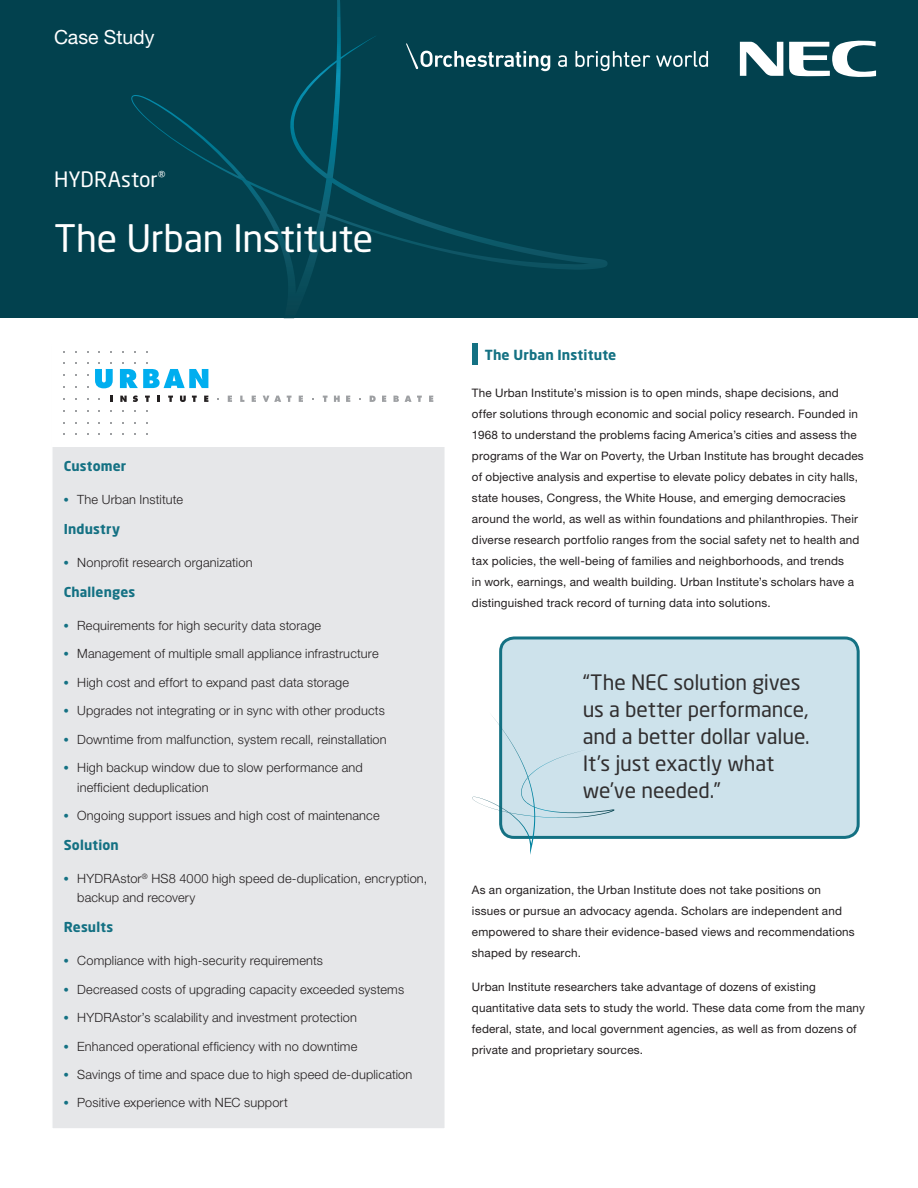
<style>
.page{position:relative;width:918px;height:1188px;background:#fff}
.page>*{position:absolute;margin:0;border:0;box-sizing:border-box;transform-origin:0 0}
.Doc_Title{font:37.5px "Neo Sans Pro";letter-spacing:-.005em;color:#fff}
.Body_Text{font:21px/27px "Neo Sans Pro";letter-spacing:-.005em;color:#312f30}
.Doc_Subtitle{font:21px "Neo Sans Pro";letter-spacing:.005em;color:#fff}
.t1{font:19.5px "Helvetica Neue LT Std";color:#fff}
.Heading_2{font:700 13.8px "Neo Sans Pro";letter-spacing:.01em;color:#147183}
.Body_Text-2{font:700 13.5px "Neo Sans Pro";letter-spacing:.015em;color:#147183}
.t2{font:300 12.75px/19.5px "Helvetica Neue LT Std";letter-spacing:.01em;color:#231f20}
.Body_Text-3{font:11.7px/21px "Helvetica Neue LT Std";letter-spacing:.015em;color:#231f20}
.s1{font-family:"Neo Sans Pro";font-weight:700;font-size:11.7px;color:#147183}
</style>
<div class="page">
<div style="left:0;top:0;width:918px;height:318px;background:#02414e"></div>
<svg style="left:131px;top:0;width:476px;height:290px"></svg>
<svg style="left:740px;top:42px;width:43px;height:34px"></svg>
<svg style="left:789px;top:40px;width:87px;height:37px"></svg>
<svg style="left:558px;top:55px;width:9px;height:12px"></svg>
<svg style="left:575px;top:51px;width:75px;height:20px"></svg>
<svg style="left:656px;top:51px;width:52px;height:16px"></svg>
<svg style="left:406px;top:43px;width:144px;height:28px"></svg>
<div style="left:51px;top:344px;width:395px;height:786px;background:#e6e7e9;border:2px solid #fff"></div>
<div style="left:472px;top:344px;width:5px;height:21px;background:#147183"></div>
<div style="left:501px;top:638px;width:357px;height:199px;background:#cde2eb;border-radius:14px"></div>
<div style="left:499px;top:636px;width:361px;height:203px;border:3px solid #147183;border-radius:14px"></div>
<svg style="left:472px;top:712px;width:142px;height:143px"></svg>
<div style="left:52px;top:340px;width:393px;height:106px;background:#fff"></div>
<svg style="left:110px;top:396px;width:3px;height:6px"></svg>
<svg style="left:120px;top:396px;width:7px;height:6px"></svg>
<svg style="left:133px;top:396px;width:5px;height:6px"></svg>
<svg style="left:145px;top:396px;width:5px;height:6px"></svg>
<svg style="left:158px;top:396px;width:2px;height:6px"></svg>
<svg style="left:168px;top:396px;width:5px;height:6px"></svg>
<svg style="left:180px;top:396px;width:6px;height:6px"></svg>
<svg style="left:192px;top:396px;width:5px;height:6px"></svg>
<svg style="left:204px;top:396px;width:4px;height:6px"></svg>
<svg style="left:120px;top:362px;width:88px;height:26px"></svg>
<svg style="left:95px;top:362px;width:18px;height:26px"></svg>
<svg style="left:228px;top:396px;width:4px;height:6px"></svg>
<svg style="left:240px;top:396px;width:4px;height:6px"></svg>
<svg style="left:252px;top:396px;width:4px;height:6px"></svg>
<svg style="left:299px;top:396px;width:4px;height:6px"></svg>
<svg style="left:263px;top:396px;width:18px;height:6px"></svg>
<svg style="left:287px;top:396px;width:5px;height:6px"></svg>
<svg style="left:370px;top:396px;width:6px;height:6px"></svg>
<svg style="left:382px;top:396px;width:4px;height:6px"></svg>
<svg style="left:429px;top:396px;width:4px;height:6px"></svg>
<svg style="left:394px;top:396px;width:5px;height:6px"></svg>
<svg style="left:405px;top:396px;width:17px;height:6px"></svg>
<svg style="left:323px;top:396px;width:5px;height:6px"></svg>
<svg style="left:334px;top:396px;width:6px;height:6px"></svg>
<svg style="left:346px;top:396px;width:4px;height:6px"></svg>
<p class="t1" style="left:54px;top:25px;width:102px">Case Study</p>
<p class="Doc_Subtitle" style="left:54px;top:166px;width:113px">HYDRAstor<sup>®</sup></p>
<p class="Doc_Title" style="left:54px;top:215px;width:321px">The Urban Institute</p>
<p class="Body_Text-2" style="left:64px;top:458px;width:64px">Customer</p>
<p class="t2" style="left:64px;top:490px;width:121px"><span class="s1">•</span> The Urban Institute</p>
<p class="Body_Text-2" style="left:64px;top:520px;width:58px">Industry</p>
<p class="t2" style="left:64px;top:553px;width:190px"><span class="s1">•</span> Nonprofit research organization</p>
<p class="Body_Text-2" style="left:64px;top:583px;width:73px">Challenges</p>
<p class="t2" style="left:64px;top:615px;width:259px"><span class="s1">•</span> Requirements for high security data storage</p>
<p class="t2" style="left:64px;top:644px;width:316px"><span class="s1">•</span> Management of multiple small appliance infrastructure</p>
<p class="t2" style="left:64px;top:672px;width:287px"><span class="s1">•</span> High cost and effort to expand past data storage</p>
<p class="t2" style="left:64px;top:701px;width:323px"><span class="s1">•</span> Upgrades not integrating or in sync with other products</p>
<p class="t2" style="left:64px;top:729px;width:324px"><span class="s1">•</span> Downtime from malfunction, system recall, reinstallation</p>
<p class="t2" style="left:77px;top:758px;width:287px;text-indent:-14px"><span class="s1">•</span> High backup window due to slow performance and inefficient deduplication</p>
<p class="t2" style="left:64px;top:805px;width:317px"><span class="s1">•</span> Ongoing support issues and high cost of maintenance</p>
<p class="Body_Text-2" style="left:64px;top:836px;width:57px">Solution</p>
<p class="t2" style="left:77px;top:868px;width:351px;text-indent:-14px"><span class="s1">•</span> HYDRAstor<sup>®</sup> HS8 4000 high speed de-duplication, encryption, backup and recovery</p>
<p class="Body_Text-2" style="left:64px;top:919px;width:51px">Results</p>
<p class="t2" style="left:64px;top:951px;width:261px"><span class="s1">•</span> Compliance with high-security requirements</p>
<p class="t2" style="left:64px;top:979px;width:342px"><span class="s1">•</span> Decreased costs of upgrading capacity exceeded systems</p>
<p class="t2" style="left:64px;top:1008px;width:295px"><span class="s1">•</span> HYDRAstor’s scalability and investment protection</p>
<p class="t2" style="left:64px;top:1036px;width:295px"><span class="s1">•</span> Enhanced operational efficiency with no downtime</p>
<p class="t2" style="left:64px;top:1064px;width:350px"><span class="s1">•</span> Savings of time and space due to high speed de-duplication</p>
<p class="t2" style="left:64px;top:1093px;width:226px"><span class="s1">•</span> Positive experience with NEC support</p>
<p class="Heading_2" style="left:485px;top:346px;width:133px">The Urban Institute</p>
<p class="Body_Text-3" style="left:472px;top:382px;width:393px">The Urban Institute’s mission is to open minds, shape decisions, and offer solutions through economic and social policy research. Founded in 1968 to understand the problems facing America’s cities and assess the programs of the War on Poverty, the Urban Institute has brought decades of objective analysis and expertise to elevate policy debates in city halls, state houses, Congress, the White House, and emerging democracies around the world, as well as within foundations and philanthropies. Their diverse research portfolio ranges from the social safety net to health and tax policies, the well-being of families and neighborhoods, and trends<br>in work, earnings, and wealth building. Urban Institute’s scholars have a distinguished track record of turning data into solutions.</p>
<p class="Body_Text" style="left:583px;top:669px;width:229px">“The NEC solution gives us a better performance, and a better dollar value.<br>It’s just exactly what we’ve needed.”</p>
<p class="Body_Text-3" style="left:472px;top:879px;width:384px">As an organization, the Urban Institute does not take positions on issues or pursue an advocacy agenda. Scholars are independent and empowered to share their evidence-based views and recommendations shaped by research.</p>
<p class="Body_Text-3" style="left:472px;top:976px;width:394px">Urban Institute researchers take advantage of dozens of existing quantitative data sets to study the world. These data come from the many federal, state, and local government agencies, as well as from dozens of private and proprietary sources.</p>
</div>
